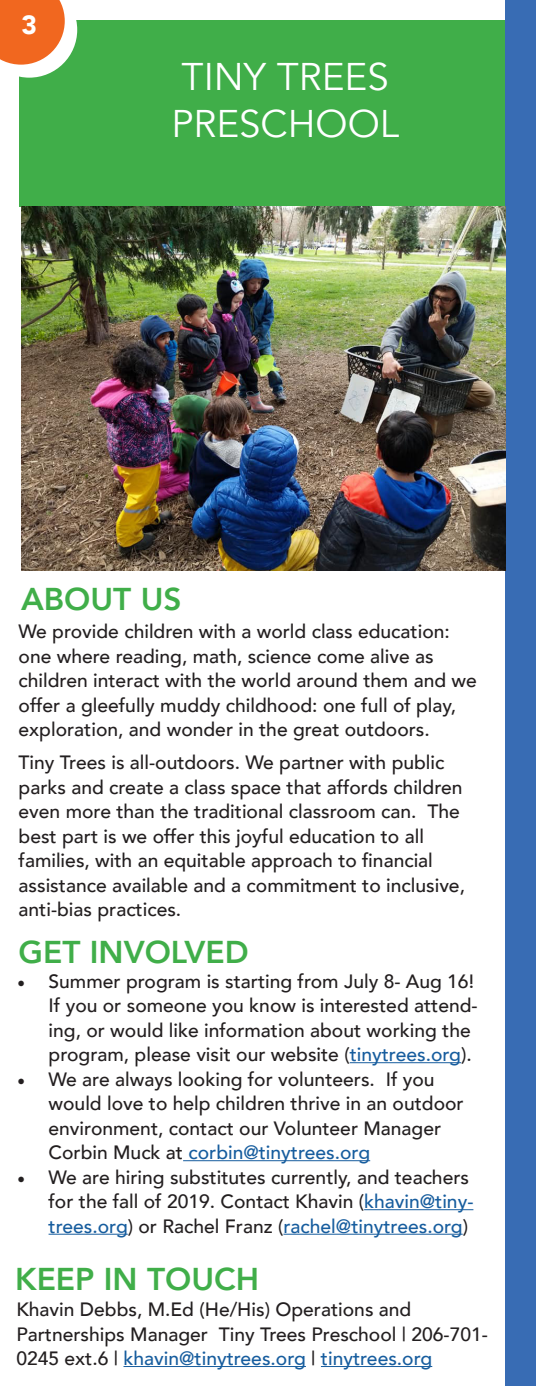
<style>
.page{position:relative;width:536px;height:1386px;background:#fff}
.page>*{position:absolute;margin:0;border:0;box-sizing:border-box;transform-origin:0 0}
.t1{font:38.5px "Avenir";color:#fff}
.t2{font:800 31.5px "Avenir";color:#40ae49}
.t3{font:900 26.25px "Avenir";color:#fff}
.t4{font:500 19.25px/24.5px "Avenir";color:#231f20}
.s1{font-family:"Minion Pro";font-weight:400;font-size:21px}
.s2{color:#175d9e}
</style>
<div class="page">
<div style="left:19px;top:20px;width:517px;height:187px;background:#40ae49"></div>
<svg style="left:0;top:0;width:77px;height:78px"></svg>
<div style="left:505px;top:0;width:31px;height:1386px;background:#386cb4"></div>
<hr style="left:349px;top:1062px;width:112px;height:1px;background:#175d9e">
<hr style="left:183px;top:1160px;width:187px;height:1px;background:#175d9e">
<hr style="left:364px;top:1209px;width:109px;height:1px;background:#175d9e">
<hr style="left:49px;top:1234px;width:79px;height:1px;background:#175d9e">
<hr style="left:283px;top:1234px;width:179px;height:1px;background:#175d9e">
<hr style="left:123px;top:1366px;width:183px;height:1px;background:#175d9e">
<hr style="left:321px;top:1366px;width:111px;height:1px;background:#175d9e">
<img style="left:21px;top:207px;width:484px;height:363px">
<p class="t3" style="left:22px;top:2px;width:17px">3</p>
<p class="t1" style="left:181px;top:54px;width:209px">TINY TREES</p>
<p class="t1" style="left:171px;top:100px;width:229px">PRESCHOOL</p>
<p class="t2" style="left:21px;top:575px;width:162px">ABOUT US</p>
<p class="t4" style="left:19px;top:618px;width:459px">We provide children with a world class education: one where reading, math, science come alive as children interact with the world around them and we offer a gleefully muddy childhood: one full of play, exploration, and wonder in the great outdoors.</p>
<p class="t4" style="left:19px;top:749px;width:448px">Tiny Trees is all-outdoors. We partner with public parks and create a class space that affords children even more than the traditional classroom can. The best part is we offer this joyful education to all families, with an equitable approach to financial assistance available and a commitment to inclusive, anti-bias practices.</p>
<p class="t2" style="left:19px;top:927px;width:231px">GET INVOLVED</p>
<p class="t4" style="left:49px;top:968px;width:430px;text-indent:-32px"><span class="s1">•</span> Summer program is starting from July 8- Aug 16!<br>If you or someone you know is interested attend&shy;ing, or would like information about working the program, please visit our website (<span class="s2">tinytrees.org</span>).</p>
<p class="t4" style="left:49px;top:1066px;width:416px;text-indent:-32px"><span class="s1">•</span> We are always looking for volunteers. If you would love to help children thrive in an outdoor environment, contact our Volunteer Manager Corbin Muck at <span class="s2">corbin@tinytrees.org</span></p>
<p class="t4" style="left:49px;top:1164px;width:426px;text-indent:-32px"><span class="s1">•</span> We are hiring substitutes currently, and teachers for the fall of 2019. Contact Khavin (<span class="s2">khavin@tiny&shy;trees.org</span>) or Rachel Franz (<span class="s2">rachel@tinytrees.org</span>)</p>
<p class="t2" style="left:15px;top:1254px;width:245px">KEEP IN TOUCH</p>
<p class="t4" style="left:16px;top:1296px;width:473px">Khavin Debbs, M.Ed (He/His) Operations and<br>Partnerships Manager Tiny Trees Preschool | 206-701-<br>0245 ext.6 | <span class="s2">khavin@tinytrees.org</span> | <span class="s2">tinytrees.org</span></p>
</div>
